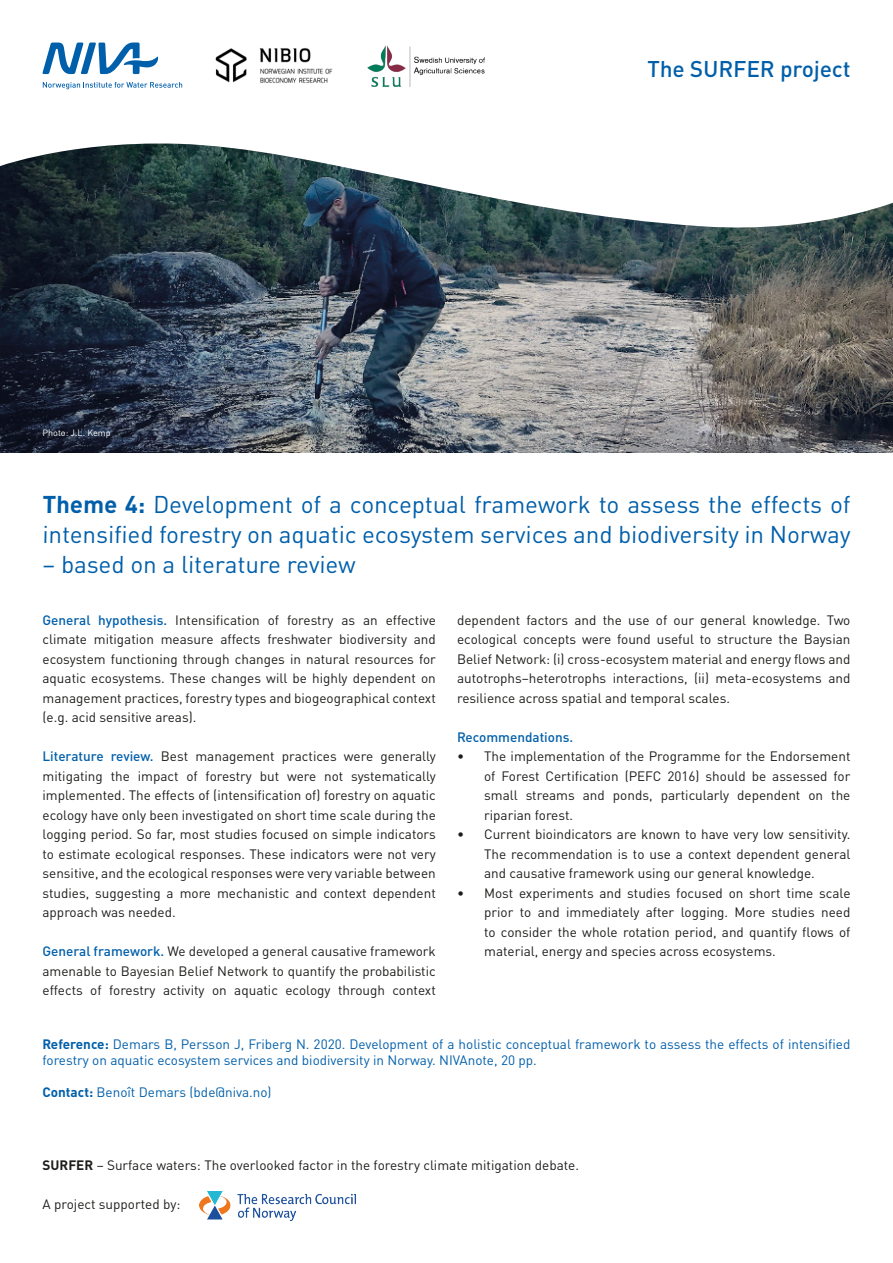
<style>
.page{position:relative;width:893px;height:1263px;background:#fff}
.page>*{position:absolute;margin:0;border:0;box-sizing:border-box;transform-origin:0 0}
.t1{font:24px/30px "DINOT";color:#005faa}
.t2{font:500 22.5px "DINOT";color:#005faa}
.Brødtekst{font:13.5px/19.5px "DINOT";color:#1d1d1b;text-align:justify}
.Referanser{font:13.5px/16.2px "DINOT";color:#005faa}
.Brødtekst-2{font:500 13.5px "DINOT";color:#005faa}
.Brødtekst-3{font:9px "DINOT";color:#fff}
.s1{font-weight:700}
.s2{font-weight:500;color:#005faa}
</style>
<div class="page">
<img style="left:0;top:234px;width:893px;height:218px">
<svg style="left:0;top:42px;width:893px;height:192px"></svg>
<svg style="left:43px;top:43px;width:116px;height:31px"></svg>
<svg style="left:43px;top:82px;width:139px;height:7px"></svg>
<img style="left:199px;top:1192px;width:156px;height:28px">
<img style="left:211px;top:47px;width:128px;height:38px">
<img style="left:367px;top:45px;width:118px;height:42px">
<p class="Brødtekst-3" style="left:43px;top:427px;width:70px">Photo: J.L. Kemp</p>
<p class="t2" style="left:647px;top:54px;width:205px">The SURFER project</p>
<p class="t1" style="left:43px;top:489px;width:810px"><span class="s1">Theme 4:</span> Development of a conceptual framework to assess the effects of intensified forestry on aquatic ecosystem services and biodiversity in Norway</p>
<p class="t1" style="left:43px;top:549px;width:315px">– based on a literature review</p>
<p class="Brødtekst" style="left:43px;top:610px;width:395px"><span class="s2">General hypothesis.</span> Intensification of forestry as an effective climate mitigation measure affects freshwater biodiversity and ecosystem functioning through changes in natural resources for aquatic ecosystems. These changes will be highly dependent on management practices, forestry types and biogeographical context (e.g. acid sensitive areas).</p>
<p class="Brødtekst" style="left:43px;top:746px;width:395px"><span class="s2">Literature review.</span> Best management practices were generally mitigating the impact of forestry but were not systematically implemented. The effects of (intensification of) forestry on aquatic ecology have only been investigated on short time scale during the logging period. So far, most studies focused on simple indicators to estimate ecological responses. These indicators were not very sensitive, and the ecological responses were very variable between studies, suggesting a more mechanistic and context dependent approach was needed.</p>
<p class="Brødtekst" style="left:43px;top:941px;width:395px"><span class="s2">General framework.</span> We developed a general causative framework amenable to Bayesian Belief Network to quantify the probabilistic effects of forestry activity on aquatic ecology through context</p>
<p class="Brødtekst" style="left:457px;top:610px;width:395px">dependent factors and the use of our general knowledge. Two ecological concepts were found useful to structure the Baysian Belief Network: (i) cross-ecosystem material and energy flows and autotrophs–heterotrophs interactions, (ii) meta-ecosystems and resilience across spatial and temporal scales.</p>
<p class="Brødtekst-2" style="left:457px;top:728px;width:118px">Recommendations.</p>
<p class="Brødtekst" style="left:484px;top:746px;width:368px;text-indent:-27px">• The implementation of the Programme for the Endorsement of Forest Certification (PEFC 2016) should be assessed for small streams and ponds, particularly dependent on the riparian forest.</p>
<p class="Brødtekst" style="left:484px;top:824px;width:368px;text-indent:-27px">• Current bioindicators are known to have very low sensitivity.<br>The recommendation is to use a context dependent general and causative framework using our general knowledge.</p>
<p class="Brødtekst" style="left:484px;top:883px;width:368px;text-indent:-27px">• Most experiments and studies focused on short time scale prior to and immediately after logging. More studies need to consider the whole rotation period, and quantify flows of material, energy and species across ecosystems.</p>
<p class="Referanser" style="left:43px;top:1035px;width:809px"><span class="s1">Reference:</span> Demars B, Persson J, Friberg N. 2020. Development of a holistic conceptual framework to assess the effects of intensified forestry on aquatic ecosystem services and biodiversity in Norway. NIVAnote, 20 pp.</p>
<p class="Referanser" style="left:43px;top:1084px;width:231px"><span class="s1">Contact:</span> Benoît Demars (bde@niva.no)</p>
<p class="Brødtekst" style="left:43px;top:1155px;width:538px"><span class="s1">SURFER</span> – Surface waters: The overlooked factor in the forestry climate mitigation debate.</p>
<p class="Brødtekst" style="left:43px;top:1194px;width:139px">A project supported by:</p>
</div>
